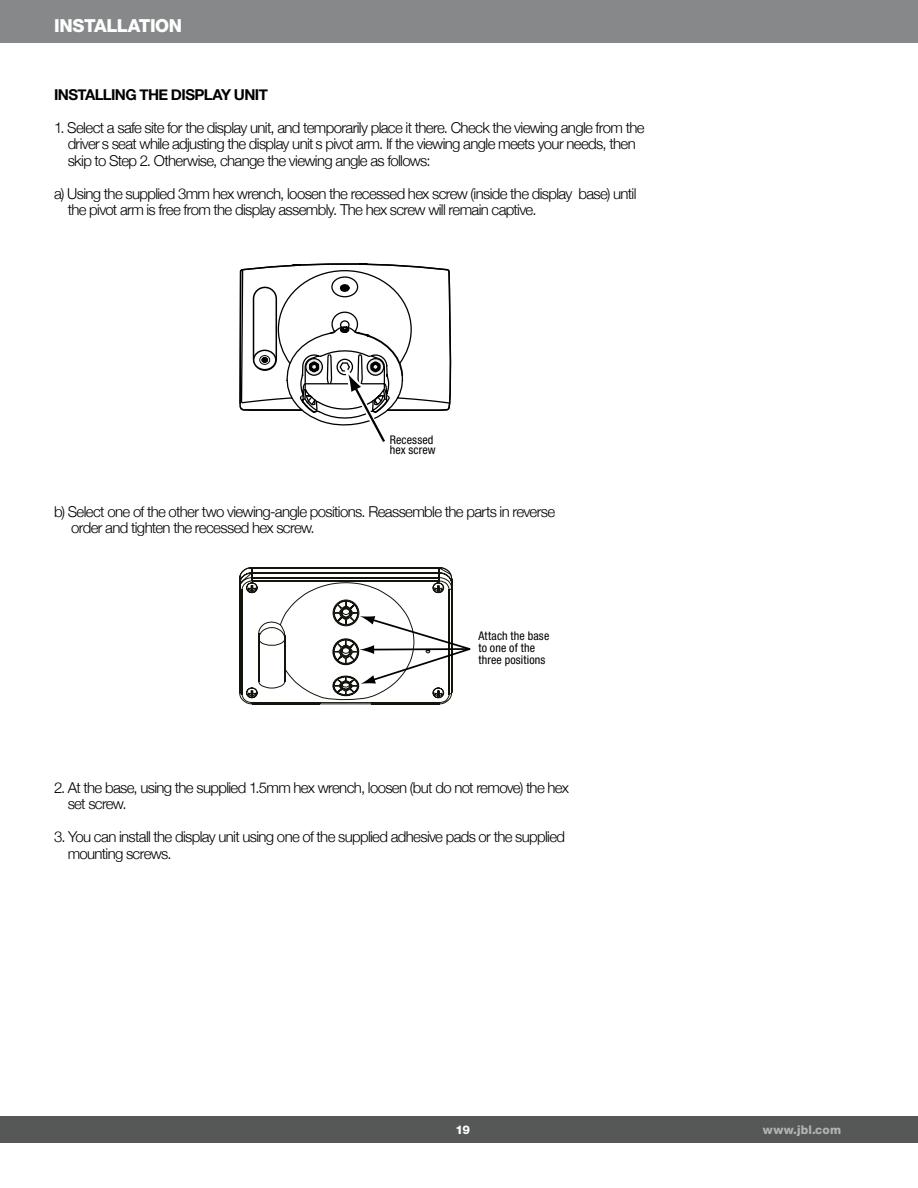
<style>
.page{position:relative;width:918px;height:1188px;background:#fff}
.page>*{position:absolute;margin:0;border:0;box-sizing:border-box;transform-origin:0 0}
.t1{font:800 18px "Helvetica Neue";letter-spacing:-.025em;color:#fff}
.t2{font:300 15px/16.5px "Helvetica Neue";letter-spacing:-.045em;color:#000}
.t3{font:700 15px "Helvetica Neue";letter-spacing:-.04em;color:#000}
.t4{font:condensed 12px/12px "Helvetica Neue";letter-spacing:.01em;color:#000}
.t5{font:800 12px "Helvetica Neue";letter-spacing:.015em;color:#b1b3b5}
.t6{font:800 12px "Helvetica Neue";color:#fff}
</style>
<div class="page">
<div style="left:0;top:1116px;width:918px;height:27px;background:#565757"></div>
<div style="left:0;top:0;width:918px;height:43px;background:#868889"></div>
<svg style="left:239px;top:263px;width:212px;height:179px"></svg>
<svg style="left:239px;top:567px;width:232px;height:138px"></svg>
<p class="t1" style="left:54px;top:15px;width:130px">INSTALLATION</p>
<p class="t3" style="left:54px;top:85px;width:215px">INSTALLING THE DISPLAY UNIT</p>
<p class="t2" style="left:68px;top:119px;width:578px;text-indent:-14px">1. Select a safe site for the display unit, and temporarily place it there. Check the viewing angle from the driver’s seat while adjusting the display unit’s pivot arm. If the viewing angle meets your needs, then skip to Step 2. Otherwise, change the viewing angle as follows:</p>
<p class="t2" style="left:68px;top:185px;width:570px;text-indent:-14px">a) Using the supplied 3mm hex wrench, loosen the recessed hex screw (inside the display base) until the pivot arm is free from the display assembly. The hex screw will remain captive.</p>
<p class="t4" style="left:390px;top:434px;width:47px;line-height:10.5px">Recessed hex screw</p>
<p class="t2" style="left:71px;top:503px;width:486px;text-indent:-17px">b) Select one of the other two viewing-angle positions. Reassemble the parts in reverse order and tighten the recessed hex screw.</p>
<p class="t4" style="left:479px;top:630px;width:72px">Attach the base to one of the three positions</p>
<p class="t2" style="left:68px;top:779px;width:503px;text-indent:-14px">2. At the base, using the supplied 1.5mm hex wrench, loosen (but do not remove) the hex set screw.</p>
<p class="t2" style="left:68px;top:828px;width:499px;text-indent:-14px">3. You can install the display unit using one of the supplied adhesive pads or the supplied mounting screws.</p>
<p class="t6" style="left:455px;top:1123px;width:16px">19</p>
<p class="t5" style="left:763px;top:1122px;width:80px">www.jbl.com</p>
</div>
